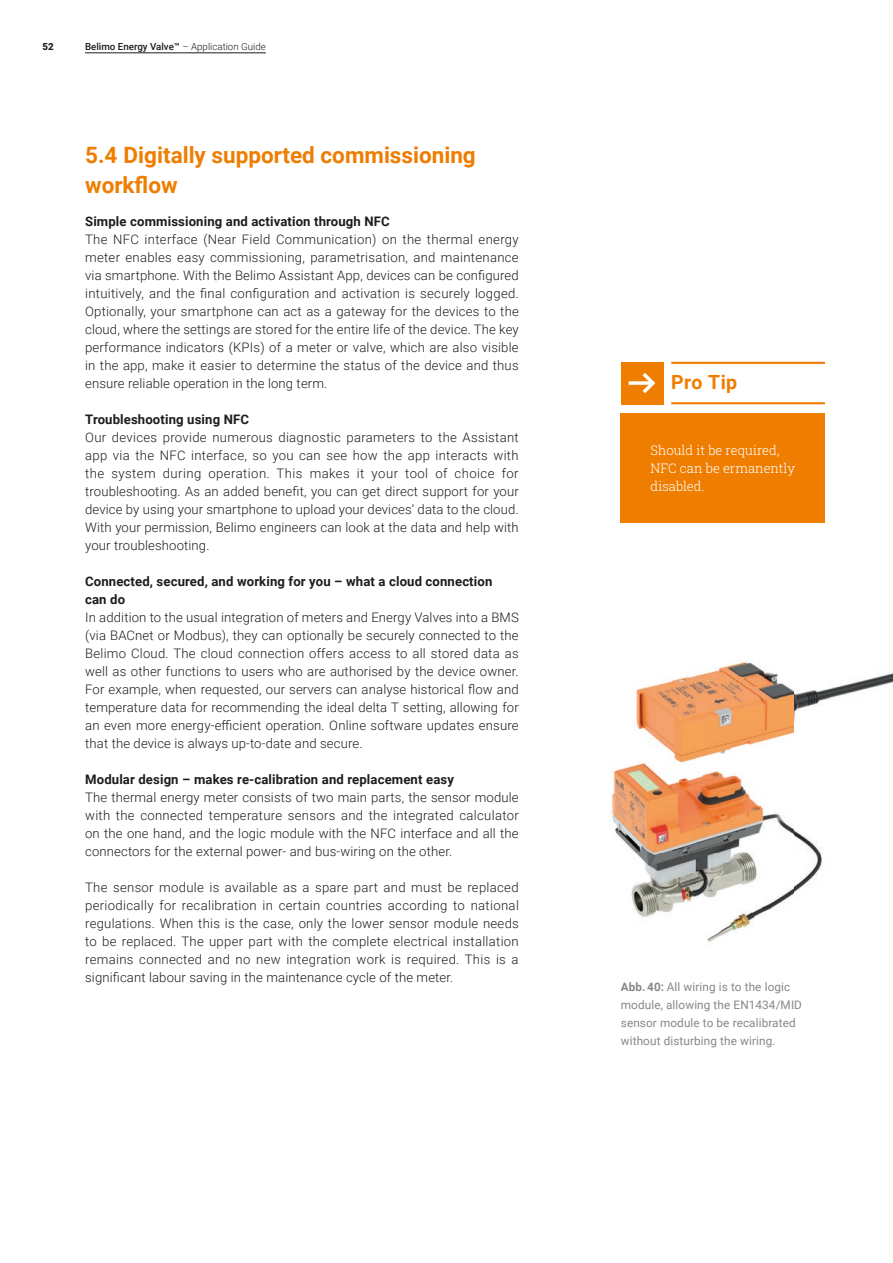
<style>
.page{position:relative;width:893px;height:1263px;background:#fff}
.page>*{position:absolute;margin:0;border:0;box-sizing:border-box;transform-origin:0 0}
.t1{font:700 22.5px/30px "Roboto";color:#ef7d00}
.t2{font:700 19.5px "Roboto";letter-spacing:.02em;color:#ef7d00}
.t3{font:300 13.2px/18px "Roboto";letter-spacing:.01em;color:#1d1d1b;text-align:justify}
.t4{font:700 13.2px/18px "Roboto";letter-spacing:.01em;color:#1d1d1b}
.t5{font:13.2px/18px "Roboto Slab";color:#fff}
.t6{font:11.7px/18px "Roboto";letter-spacing:.01em;color:#878787}
.t7{font:500 9.75px "Roboto";color:#1d1d1b}
.t8{font:900 9.75px "Roboto";color:#1d1d1b}
.s1{font-weight:300}
.s2{font-weight:700}
</style>
<div class="page">
<hr style="left:85px;top:53px;width:181px;height:1px;background:#1d1d1b">
<img style="left:611px;top:661px;width:282px;height:281px">
<div style="left:621px;top:413px;width:204px;height:110px;background:#ef7d00"></div>
<div style="left:621px;top:362px;width:42px;height:42px;background:#ef7d00"></div>
<svg style="left:629px;top:381px;width:10px;height:4px"></svg>
<svg style="left:639px;top:373px;width:17px;height:21px"></svg>
<hr style="left:671px;top:362px;width:154px;height:2px;background:#ef7d00">
<hr style="left:671px;top:402px;width:154px;height:2px;background:#ef7d00">
<p class="t8" style="left:43px;top:40px;width:13px">52</p>
<p class="t7" style="left:85px;top:40px;width:182px">Belimo Energy Valve™ <span class="s1">– Application Guide</span></p>
<h1 class="t1" style="left:85px;top:139px;width:392px">5.4 Digitally supported commissioning workflow</h1>
<p class="t4" style="left:85px;top:211px;width:306px">Simple commissioning and activation through NFC</p>
<p class="t3" style="left:85px;top:229px;width:435px">The NFC interface (Near Field Communication) on the thermal energy meter enables easy commissioning, parametrisation, and maintenance via smartphone. With the Belimo Assistant App, devices can be configured intuitively, and the final configuration and activation is securely logged.<br>Optionally, your smartphone can act as a gateway for the devices to the cloud, where the settings are stored for the entire life of the device. The key performance indicators (KPIs) of a meter or valve, which are also visible in the app, make it easier to determine the status of the device and thus ensure reliable operation in the long term.</p>
<p class="t4" style="left:85px;top:409px;width:165px">Troubleshooting using NFC</p>
<p class="t3" style="left:85px;top:427px;width:435px">Our devices provide numerous diagnostic parameters to the Assistant app via the NFC interface, so you can see how the app interacts with the system during operation. This makes it your tool of choice for troubleshooting. As an added benefit, you can get direct support for your device by using your smartphone to upload your devices’ data to the cloud.<br>With your permission, Belimo engineers can look at the data and help with your troubleshooting.</p>
<p class="t4" style="left:85px;top:571px;width:409px">Connected, secured, and working for you – what a cloud connection can do</p>
<p class="t3" style="left:85px;top:607px;width:435px">In addition to the usual integration of meters and Energy Valves into a BMS (via BACnet or Modbus), they can optionally be securely connected to the Belimo Cloud. The cloud connection offers access to all stored data as well as other functions to users who are authorised by the device owner.<br>For example, when requested, our servers can analyse historical flow and temperature data for recommending the ideal delta T setting, allowing for an even more energy-efficient operation. Online software updates ensure that the device is always up-to-date and secure.</p>
<p class="t4" style="left:85px;top:769px;width:370px">Modular design – makes re-calibration and replacement easy</p>
<p class="t3" style="left:85px;top:787px;width:435px">The thermal energy meter consists of two main parts, the sensor module with the connected temperature sensors and the integrated calculator on the one hand, and the logic module with the NFC interface and all the connectors for the external power- and bus-wiring on the other.</p>
<p class="t3" style="left:85px;top:877px;width:435px">The sensor module is available as a spare part and must be replaced periodically for recalibration in certain countries according to national regulations. When this is the case, only the lower sensor module needs to be replaced. The upper part with the complete electrical installation remains connected and no new integration work is required. This is a significant labour saving in the maintenance cycle of the meter.</p>
<h2 class="t2" style="left:671px;top:369px;width:67px">Pro Tip</h2>
<p class="t5" style="left:651px;top:441px;width:146px">Should it be required,<br>NFC can be ermanently disabled.</p>
<p class="t6" style="left:621px;top:977px;width:183px"><span class="s2">Abb. 40:</span> All wiring is to the logic module, allowing the EN1434/MID sensor module to be recalibrated without disturbing the wiring.</p>
</div>
